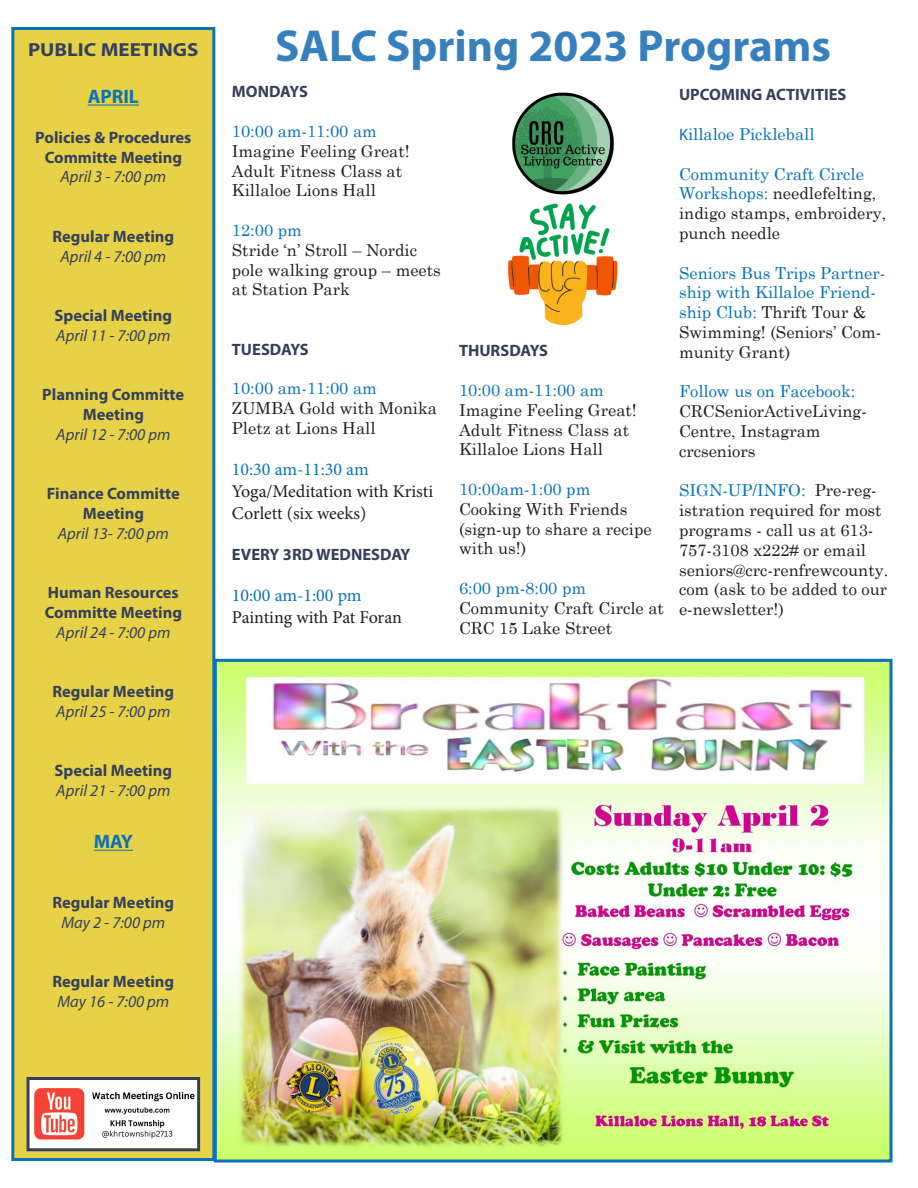
<style>
.page{position:relative;width:918px;height:1188px;background:#fff}
.page>*{position:absolute;margin:0;border:0;box-sizing:border-box;transform-origin:0 0}
.t1{font:700 45px "Myriad Pro";color:#3680bd}
.t2{font:700 19.5px "Myriad Pro";color:#0873b6}
.t3{font:700 18.9px "Myriad Pro";color:#35415c;scale:1.11 1}
.t4{font:18px/21.6px "Minion Pro";color:#231f20}
.t5{font:18px "Minion Pro";color:#0873b6}
.t6{font:16.5px/19.8px "Century Schoolbook";color:#231f20}
.t7{font:700 16.5px "Myriad Pro";color:#35415c}
.t8{font:16.5px/19.8px "Century Schoolbook";color:#0873b6}
.t9{font:italic 16.5px "Myriad Pro";color:#35415c}
.s1{font-family:"Myriad Pro"}
.s2{color:#0873b6}
.s3{color:#231f20}
</style>
<div class="page">
<div style="left:13px;top:28px;width:201px;height:1132px;background:#e7d247"></div>
<hr style="left:88px;top:105px;width:51px;height:1px;background:#0873b6">
<hr style="left:94px;top:850px;width:39px;height:1px;background:#0873b6">
<div style="left:11px;top:27px;width:204px;height:1134px;border:3px solid #0873b6"></div>
<img style="left:31px;top:1081px;width:165px;height:66px">
<div style="left:27px;top:1077px;width:173px;height:74px;border:3px solid #35415c"></div>
<img style="left:218px;top:663px;width:670px;height:495px">
<div style="left:214px;top:659px;width:678px;height:503px;border:3px solid #0873b6"></div>
<img style="left:508px;top:92px;width:110px;height:234px">
<p class="t3" style="left:28px;top:38px;width:155px">PUBLIC MEETINGS</p>
<p class="t2" style="left:88px;top:84px;width:53px">APRIL</p>
<p class="t7" style="left:35px;top:126px;width:158px">Policies &amp; Procedures</p>
<p class="t7" style="left:45px;top:146px;width:139px">Committe Meeting</p>
<p class="t9" style="left:60px;top:167px;width:107px">April 3 - 7:00 pm</p>
<p class="t7" style="left:52px;top:225px;width:123px">Regular Meeting</p>
<p class="t9" style="left:60px;top:246px;width:107px">April 4 - 7:00 pm</p>
<p class="t7" style="left:55px;top:305px;width:119px">Special Meeting</p>
<p class="t9" style="left:56px;top:325px;width:116px">April 11 - 7:00 pm</p>
<p class="t7" style="left:42px;top:384px;width:144px">Planning Committe</p>
<p class="t7" style="left:83px;top:404px;width:63px">Meeting</p>
<p class="t9" style="left:56px;top:424px;width:116px">April 12 - 7:00 pm</p>
<p class="t7" style="left:47px;top:483px;width:134px">Finance Committe</p>
<p class="t7" style="left:83px;top:503px;width:63px">Meeting</p>
<p class="t9" style="left:58px;top:523px;width:113px">April 13- 7:00 pm</p>
<p class="t7" style="left:48px;top:582px;width:132px">Human Resources</p>
<p class="t7" style="left:45px;top:602px;width:139px">Committe Meeting</p>
<p class="t9" style="left:56px;top:622px;width:116px">April 24 - 7:00 pm</p>
<p class="t7" style="left:52px;top:681px;width:123px">Regular Meeting</p>
<p class="t9" style="left:56px;top:701px;width:116px">April 25 - 7:00 pm</p>
<p class="t7" style="left:55px;top:760px;width:119px">Special Meeting</p>
<p class="t9" style="left:56px;top:780px;width:116px">April 21 - 7:00 pm</p>
<p class="t2" style="left:94px;top:829px;width:41px">MAY</p>
<p class="t7" style="left:52px;top:891px;width:123px">Regular Meeting</p>
<p class="t9" style="left:61px;top:912px;width:105px">May 2 - 7:00 pm</p>
<p class="t7" style="left:52px;top:971px;width:123px">Regular Meeting</p>
<p class="t9" style="left:57px;top:991px;width:113px">May 16 - 7:00 pm</p>
<p class="t1" style="left:275px;top:16px;width:557px">SALC Spring 2023 Programs</p>
<p class="t7" style="left:232px;top:81px;width:78px">MONDAYS</p>
<p class="t8" style="left:232px;top:120px;width:146px">10:00 am-11:00 am</p>
<p class="t6" style="left:232px;top:140px;width:179px">Imagine Feeling Great!<br>Adult Fitness Class at</p>
<p class="t6" style="left:232px;top:179px;width:145px">Killaloe Lions Hall</p>
<p class="t8" style="left:232px;top:219px;width:72px">12:00 pm</p>
<p class="t6" style="left:232px;top:239px;width:211px">Stride ‘n’ Stroll – Nordic pole walking group – meets at Station Park</p>
<p class="t7" style="left:679px;top:84px;width:169px">UPCOMING ACTIVITIES</p>
<p class="t8" style="left:679px;top:123px;width:137px"><span class="s1">K</span>illaloe Pickleball</p>
<p class="t6" style="left:679px;top:162px;width:209px"><span class="s2">Community Craft Circle<br>Workshops:</span> needlefelting, indigo stamps, embroidery, punch needle</p>
<p class="t8" style="left:679px;top:261px;width:208px">Seniors Bus Trips Partner&shy;ship with Killaloe Friend&shy;ship Club: <span class="s3">Thrift Tour &amp;<br>Swimming! (Seniors’ Com&shy;munity Grant)</span></p>
<p class="t6" style="left:679px;top:380px;width:189px"><span class="s2">Follow us on Facebook:<br></span>CRCSeniorActiveLiving-<br>Centre, Instagram</p>
<p class="t6" style="left:679px;top:440px;width:78px">crcseniors</p>
<p class="t6" style="left:679px;top:479px;width:211px"><span class="s2">SIGN-UP/INFO:</span> Pre-reg&shy;istration required for most programs - call us at 613-<br>757-3108 x222# or email seniors@crc-renfrewcounty. com (ask to be added to our e-newsletter!)</p>
<p class="t7" style="left:232px;top:339px;width:78px">TUESDAYS</p>
<p class="t8" style="left:232px;top:377px;width:146px">10:00 am-11:00 am</p>
<p class="t6" style="left:232px;top:397px;width:207px">ZUMBA Gold with Monika<br>Pletz at Lions Hall</p>
<p class="t5" style="left:232px;top:458px;width:138px">10:30 am-11:30 am</p>
<p class="t4" style="left:232px;top:481px;width:203px">Yoga/Meditation with Kristi<br>Corlett (six weeks)</p>
<p class="t7" style="left:232px;top:544px;width:180px">EVERY 3RD WEDNESDAY</p>
<p class="t5" style="left:232px;top:584px;width:131px">10:00 am-1:00 pm</p>
<p class="t4" style="left:232px;top:607px;width:171px">Painting with Pat Foran</p>
<p class="t7" style="left:459px;top:340px;width:91px">THURSDAYS</p>
<p class="t8" style="left:459px;top:379px;width:146px">10:00 am-11:00 am</p>
<p class="t6" style="left:459px;top:398px;width:179px">Imagine Feeling Great!<br>Adult Fitness Class at</p>
<p class="t6" style="left:459px;top:438px;width:145px">Killaloe Lions Hall</p>
<p class="t8" style="left:459px;top:478px;width:133px">10:00am-1:00 pm</p>
<p class="t6" style="left:459px;top:497px;width:194px">Cooking With Friends (sign-up to share a recipe with us!)</p>
<p class="t8" style="left:459px;top:577px;width:129px">6:00 pm-8:00 pm</p>
<p class="t6" style="left:459px;top:596px;width:207px">Community Craft Circle at<br>CRC 15 Lake Street</p>
</div>
